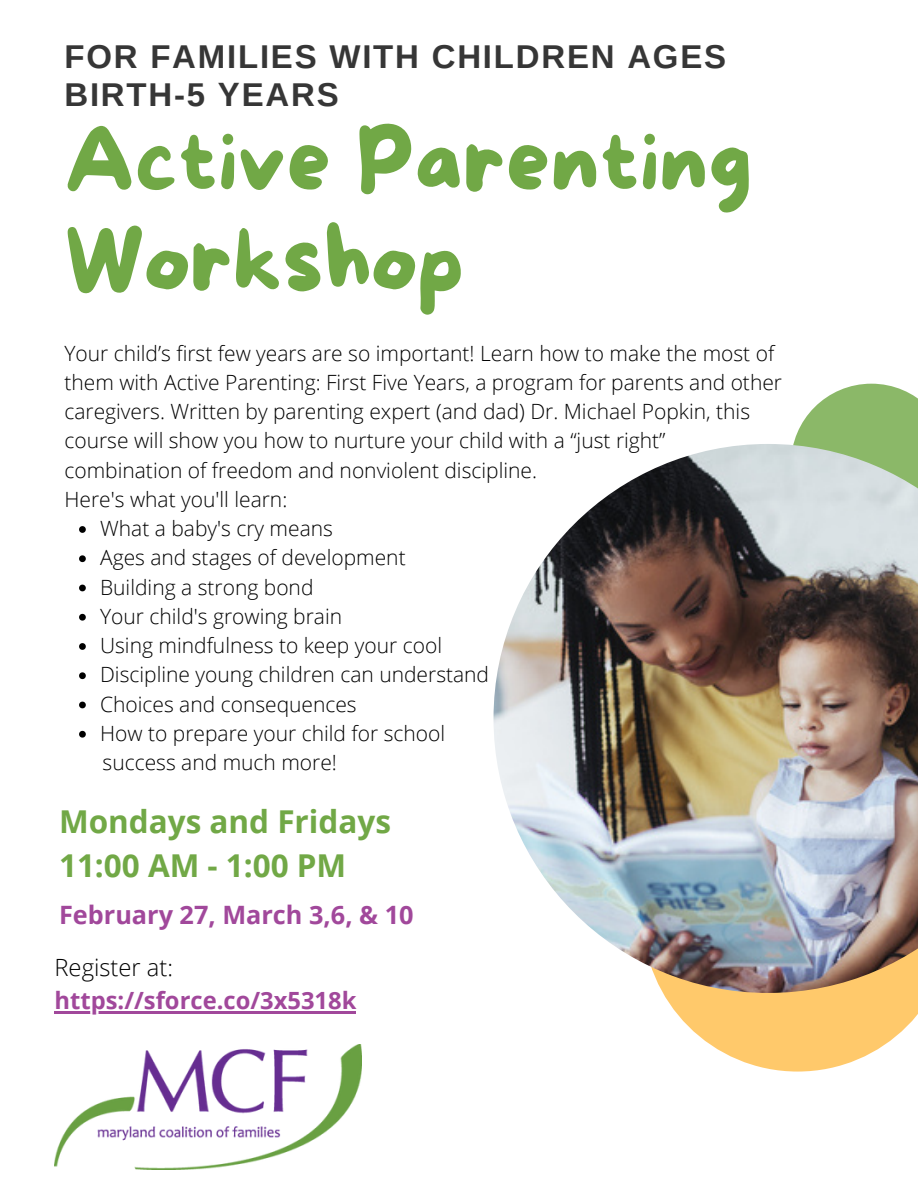
<style>
.page{position:relative;width:918px;height:1188px;background:#fff}
.page>*{position:absolute;margin:0;border:0;box-sizing:border-box;transform-origin:0 0}
.t1{font:87.15px/99px "More Sugar";color:#71a846}
.t2{font:700 33px/38.8px "Arimo";letter-spacing:.055em;color:#363636}
.t3{font:700 31.5px/43.8px "Open Sans";color:#71a846}
.t4{font:700 25.35px "Open Sans";color:#a1489b}
.t5{font:700 23.7px "Open Sans";color:#a1489b}
.t6{font:300 23.7px "Open Sans";color:#000}
.t7{font:300 21px/29.2px "Open Sans";color:#000}
</style>
<div class="page">
<svg style="left:79px;top:526px;width:7px;height:7px"></svg>
<svg style="left:79px;top:555px;width:7px;height:7px"></svg>
<svg style="left:79px;top:585px;width:7px;height:6px"></svg>
<svg style="left:79px;top:614px;width:7px;height:7px"></svg>
<svg style="left:79px;top:643px;width:7px;height:7px"></svg>
<svg style="left:79px;top:672px;width:7px;height:7px"></svg>
<svg style="left:79px;top:702px;width:7px;height:6px"></svg>
<svg style="left:79px;top:731px;width:7px;height:7px"></svg>
<svg style="left:663px;top:993px;width:255px;height:79px;fill:#ffc96b"></svg>
<svg style="left:793px;top:384px;width:125px;height:60px"></svg>
<img style="left:494px;top:444px;width:424px;height:549px">
<img style="left:55px;top:1045px;width:307px;height:124px">
<hr style="left:55px;top:1011px;width:301px;height:2px;background:#a1489b">
<h2 class="t2" style="left:64px;top:37px;width:663px">FOR FAMILIES WITH CHILDREN AGES<br>BIRTH-5 YEARS</h2>
<h1 class="t1" style="left:64px;top:117px;width:689px">Active Parenting<br>Workshop</h1>
<p class="t7" style="left:64px;top:338px;width:719px">Your child’s first few years are so important! Learn how to make the most of them with Active Parenting: First Five Years, a program for parents and other caregivers. Written by parenting expert (and dad) Dr. Michael Popkin, this course will show you how to nurture your child with a “just right” combination of freedom and nonviolent discipline.<br>Here's what you'll learn:</p>
<p class="t7" style="left:100px;top:513px;width:391px">What a baby's cry means<br>Ages and stages of development<br>Building a strong bond<br>Your child's growing brain<br>Using mindfulness to keep your cool<br>Discipline young children can understand<br>Choices and consequences<br>How to prepare your child for school</p>
<p class="t7" style="left:103px;top:747px;width:236px">success and much more!</p>
<h3 class="t3" style="left:59px;top:799px;width:333px">Mondays and Fridays<br>11:00 AM - 1:00 PM</h3>
<p class="t4" style="left:59px;top:897px;width:356px">February 27, March 3,6, &amp; 10</p>
<p class="t6" style="left:55px;top:951px;width:120px">Register at:</p>
<p class="t5" style="left:55px;top:983px;width:303px">https://sforce.co/3x5318k</p>
</div>
